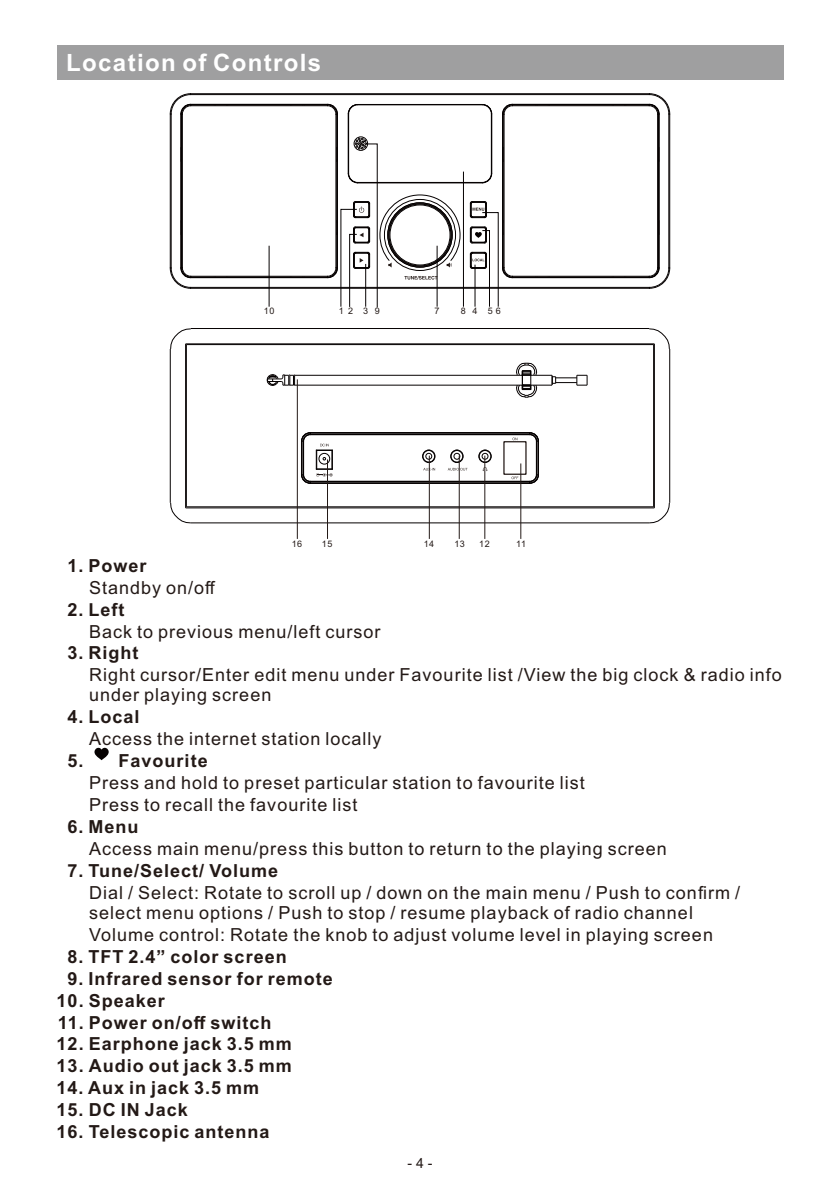
<style>
.page{position:relative;width:840px;height:1191px;background:#fff}
.page>*{position:absolute;margin:0;border:0;box-sizing:border-box;transform-origin:0 0}
.t1{font:700 24px "Arial";letter-spacing:.055em;color:#fff}
.t2{font:18px/20.2px "Arial";letter-spacing:.055em;color:#231916}
.t3{font:700 18px "Arial";letter-spacing:.055em;color:#231916}
.t4{font:14px "Arial";color:#231916}
.t5{font:9px "Arial";letter-spacing:.055em;color:#231916}
</style>
<div class="page">
<hr style="left:463px;top:172px;width:1px;height:135px;background:#050101">
<hr style="left:170px;top:114px;width:1px;height:154px;background:#050101">
<hr style="left:180px;top:114px;width:1px;height:154px;background:#050101">
<hr style="left:181px;top:114px;width:1px;height:154px;background:#050101">
<hr style="left:182px;top:114px;width:1px;height:154px;background:#050101">
<hr style="left:190px;top:288px;width:459px;height:1px;background:#050101">
<hr style="left:190px;top:287px;width:459px;height:1px;background:#050101">
<hr style="left:335px;top:114px;width:1px;height:154px;background:#050101">
<hr style="left:336px;top:114px;width:1px;height:154px;background:#050101">
<hr style="left:337px;top:114px;width:1px;height:154px;background:#050101">
<hr style="left:347px;top:114px;width:1px;height:59px;background:#050101">
<hr style="left:348px;top:114px;width:1px;height:59px;background:#050101">
<hr style="left:191px;top:277px;width:136px;height:1px;background:#050101">
<hr style="left:512px;top:277px;width:136px;height:1px;background:#050101">
<hr style="left:191px;top:276px;width:136px;height:1px;background:#050101">
<hr style="left:512px;top:276px;width:136px;height:1px;background:#050101">
<hr style="left:357px;top:182px;width:125px;height:1px;background:#050101">
<hr style="left:490px;top:114px;width:1px;height:59px;background:#050101">
<hr style="left:491px;top:114px;width:1px;height:59px;background:#050101">
<hr style="left:502px;top:114px;width:1px;height:154px;background:#050101">
<hr style="left:503px;top:114px;width:1px;height:154px;background:#050101">
<hr style="left:512px;top:105px;width:136px;height:1px;background:#050101">
<hr style="left:191px;top:105px;width:136px;height:1px;background:#050101">
<hr style="left:357px;top:104px;width:125px;height:1px;background:#050101">
<hr style="left:512px;top:104px;width:137px;height:1px;background:#050101">
<hr style="left:190px;top:104px;width:137px;height:1px;background:#050101">
<hr style="left:190px;top:94px;width:459px;height:1px;background:#050101">
<hr style="left:190px;top:93px;width:459px;height:1px;background:#050101">
<hr style="left:656px;top:114px;width:1px;height:154px;background:#050101">
<hr style="left:657px;top:114px;width:1px;height:154px;background:#050101">
<hr style="left:658px;top:114px;width:1px;height:154px;background:#050101">
<hr style="left:668px;top:114px;width:1px;height:154px;background:#050101">
<hr style="left:669px;top:114px;width:1px;height:154px;background:#050101">
<svg style="left:169px;top:267px;width:59px;height:22px"></svg>
<svg style="left:347px;top:104px;width:11px;height:11px"></svg>
<svg style="left:290px;top:103px;width:48px;height:12px"></svg>
<svg style="left:169px;top:93px;width:59px;height:22px"></svg>
<svg style="left:611px;top:267px;width:59px;height:22px"></svg>
<svg style="left:481px;top:104px;width:11px;height:11px"></svg>
<svg style="left:481px;top:172px;width:11px;height:12px"></svg>
<svg style="left:611px;top:93px;width:59px;height:22px"></svg>
<svg style="left:502px;top:103px;width:47px;height:12px"></svg>
<div style="left:353px;top:136px;width:15px;height:15px;border:1px solid #050101;border-radius:50%"></div>
<svg style="left:469px;top:201px;width:80px;height:106px"></svg>
<hr style="left:268px;top:246px;width:1px;height:61px;background:#050101">
<svg style="left:290px;top:138px;width:171px;height:170px"></svg>
<svg style="left:423px;top:462px;width:12px;height:8px"></svg>
<div style="left:422px;top:449px;width:13px;height:14px;border:1px solid #050101;border-radius:50%"></div>
<div style="left:422px;top:450px;width:13px;height:12px;border:1px solid #050101;border-radius:50%"></div>
<div style="left:425px;top:453px;width:7px;height:7px;border:1px solid #050101;border-radius:50%"></div>
<svg style="left:448px;top:462px;width:19px;height:8px"></svg>
<div style="left:450px;top:449px;width:13px;height:14px;border:1px solid #050101;border-radius:50%"></div>
<div style="left:450px;top:450px;width:13px;height:12px;border:1px solid #050101;border-radius:50%"></div>
<div style="left:453px;top:453px;width:7px;height:7px;border:1px solid #050101;border-radius:50%"></div>
<svg style="left:482px;top:463px;width:5px;height:8px"></svg>
<div style="left:478px;top:449px;width:13px;height:14px;border:1px solid #050101;border-radius:50%"></div>
<div style="left:478px;top:450px;width:13px;height:12px;border:1px solid #050101;border-radius:50%"></div>
<div style="left:481px;top:453px;width:7px;height:7px;border:1px solid #050101;border-radius:50%"></div>
<hr style="left:310px;top:483px;width:219px;height:1px;background:#050101">
<hr style="left:310px;top:482px;width:219px;height:1px;background:#050101">
<hr style="left:310px;top:481px;width:219px;height:1px;background:#050101">
<hr style="left:310px;top:434px;width:219px;height:1px;background:#050101">
<hr style="left:310px;top:432px;width:219px;height:1px;background:#050101">
<hr style="left:535px;top:441px;width:1px;height:34px;background:#050101">
<hr style="left:536px;top:441px;width:1px;height:34px;background:#050101">
<hr style="left:537px;top:441px;width:1px;height:34px;background:#050101">
<svg style="left:301px;top:432px;width:32px;height:52px"></svg>
<svg style="left:528px;top:474px;width:11px;height:10px"></svg>
<svg style="left:528px;top:432px;width:11px;height:10px"></svg>
<hr style="left:170px;top:349px;width:1px;height:154px;background:#050101">
<hr style="left:185px;top:344px;width:1px;height:164px;background:#050101">
<hr style="left:186px;top:344px;width:1px;height:163px;background:#050101">
<hr style="left:191px;top:522px;width:458px;height:1px;background:#050101">
<hr style="left:185px;top:507px;width:469px;height:1px;background:#050101">
<hr style="left:186px;top:506px;width:467px;height:1px;background:#050101">
<hr style="left:294px;top:385px;width:228px;height:1px;background:#050101">
<hr style="left:294px;top:375px;width:228px;height:1px;background:#050101">
<hr style="left:186px;top:344px;width:467px;height:1px;background:#050101">
<hr style="left:185px;top:343px;width:469px;height:1px;background:#050101">
<hr style="left:191px;top:328px;width:458px;height:1px;background:#050101">
<hr style="left:652px;top:344px;width:1px;height:163px;background:#050101">
<hr style="left:653px;top:344px;width:1px;height:164px;background:#050101">
<hr style="left:669px;top:349px;width:1px;height:154px;background:#050101">
<svg style="left:169px;top:502px;width:23px;height:22px"></svg>
<svg style="left:169px;top:328px;width:23px;height:22px"></svg>
<svg style="left:266px;top:374px;width:29px;height:12px"></svg>
<svg style="left:648px;top:502px;width:22px;height:22px"></svg>
<svg style="left:648px;top:328px;width:22px;height:22px"></svg>
<svg style="left:515px;top:362px;width:72px;height:36px"></svg>
<svg style="left:512px;top:437px;width:5px;height:3px"></svg>
<div style="left:503px;top:441px;width:23px;height:34px;border:1px solid #231916"></div>
<svg style="left:511px;top:476px;width:7px;height:3px"></svg>
<hr style="left:520px;top:463px;width:1px;height:76px;background:#231916">
<hr style="left:484px;top:455px;width:1px;height:84px;background:#231916">
<hr style="left:458px;top:455px;width:1px;height:84px;background:#231916">
<hr style="left:429px;top:455px;width:1px;height:84px;background:#231916">
<hr style="left:327px;top:459px;width:1px;height:80px;background:#231916">
<hr style="left:297px;top:379px;width:1px;height:160px;background:#231916">
<svg style="left:94px;top:747px;width:15px;height:13px"></svg>
<div style="left:57px;top:45px;width:725px;height:34px;background:#9f9fa0"></div>
<h1 class="t1" style="left:66px;top:53px;width:256px">Location of Controls</h1>
<p class="t5" style="left:264px;top:307px;width:12px">10</p>
<p class="t5" style="left:338px;top:307px;width:42px">12 39</p>
<p class="t5" style="left:434px;top:307px;width:7px">7</p>
<p class="t5" style="left:460px;top:307px;width:41px">84 56</p>
<p class="t5" style="left:291px;top:541px;width:12px">16</p>
<p class="t5" style="left:322px;top:541px;width:12px">15</p>
<p class="t5" style="left:423px;top:541px;width:12px">14</p>
<p class="t5" style="left:454px;top:541px;width:12px">13</p>
<p class="t5" style="left:479px;top:541px;width:12px">12</p>
<p class="t5" style="left:516px;top:541px;width:11px">11</p>
<p class="t3" style="left:67px;top:558px;width:81px">1. Power</p>
<p class="t2" style="left:89px;top:579px;width:128px">Standby on/off</p>
<p class="t3" style="left:67px;top:602px;width:59px">2. Left</p>
<p class="t2" style="left:89px;top:623px;width:293px">Back to previous menu/left cursor</p>
<p class="t3" style="left:67px;top:646px;width:72px">3. Right</p>
<p class="t2" style="left:89px;top:666px;width:693px">Right cursor/Enter edit menu under Favourite list /View the big clock &amp; radio info under playing screen</p>
<p class="t3" style="left:67px;top:710px;width:74px">4. Local</p>
<p class="t2" style="left:89px;top:730px;width:294px">Access the internet station locally</p>
<p class="t3" style="left:67px;top:754px;width:142px">5. Favourite</p>
<p class="t2" style="left:89px;top:773px;width:497px;line-height:22px">Press and hold to preset particular station to favourite list<br>Press to recall the favourite list</p>
<p class="t3" style="left:67px;top:820px;width:73px">6. Menu</p>
<p class="t2" style="left:89px;top:840px;width:579px">Access main menu/press this button to return to the playing screen</p>
<p class="t3" style="left:67px;top:863px;width:212px">7. Tune/Select/ Volume</p>
<p class="t2" style="left:89px;top:884px;width:652px">Dial / Select: Rotate to scroll up / down on the main menu / Push to confirm / select menu options / Push to stop / resume playback of radio channel</p>
<p class="t2" style="left:89px;top:926px;width:625px">Volume control: Rotate the knob to adjust volume level in playing screen</p>
<p class="t3" style="left:67px;top:949px;width:221px">8. TFT 2.4” color screen</p>
<p class="t3" style="left:67px;top:971px;width:267px">9. Infrared sensor for remote</p>
<p class="t3" style="left:57px;top:993px;width:110px">10. Speaker</p>
<p class="t3" style="left:58px;top:1015px;width:215px">11. Power on/off switch</p>
<p class="t3" style="left:57px;top:1037px;width:237px">12. Earphone jack 3.5 mm</p>
<p class="t3" style="left:57px;top:1059px;width:237px">13. Audio out jack 3.5 mm</p>
<p class="t3" style="left:57px;top:1081px;width:204px">14. Aux in jack 3.5 mm</p>
<p class="t3" style="left:57px;top:1103px;width:133px">15. DC IN Jack</p>
<p class="t3" style="left:57px;top:1125px;width:214px">16. Telescopic antenna</p>
<p class="t4" style="left:407px;top:1158px;width:26px">- 4 -</p>
</div>
